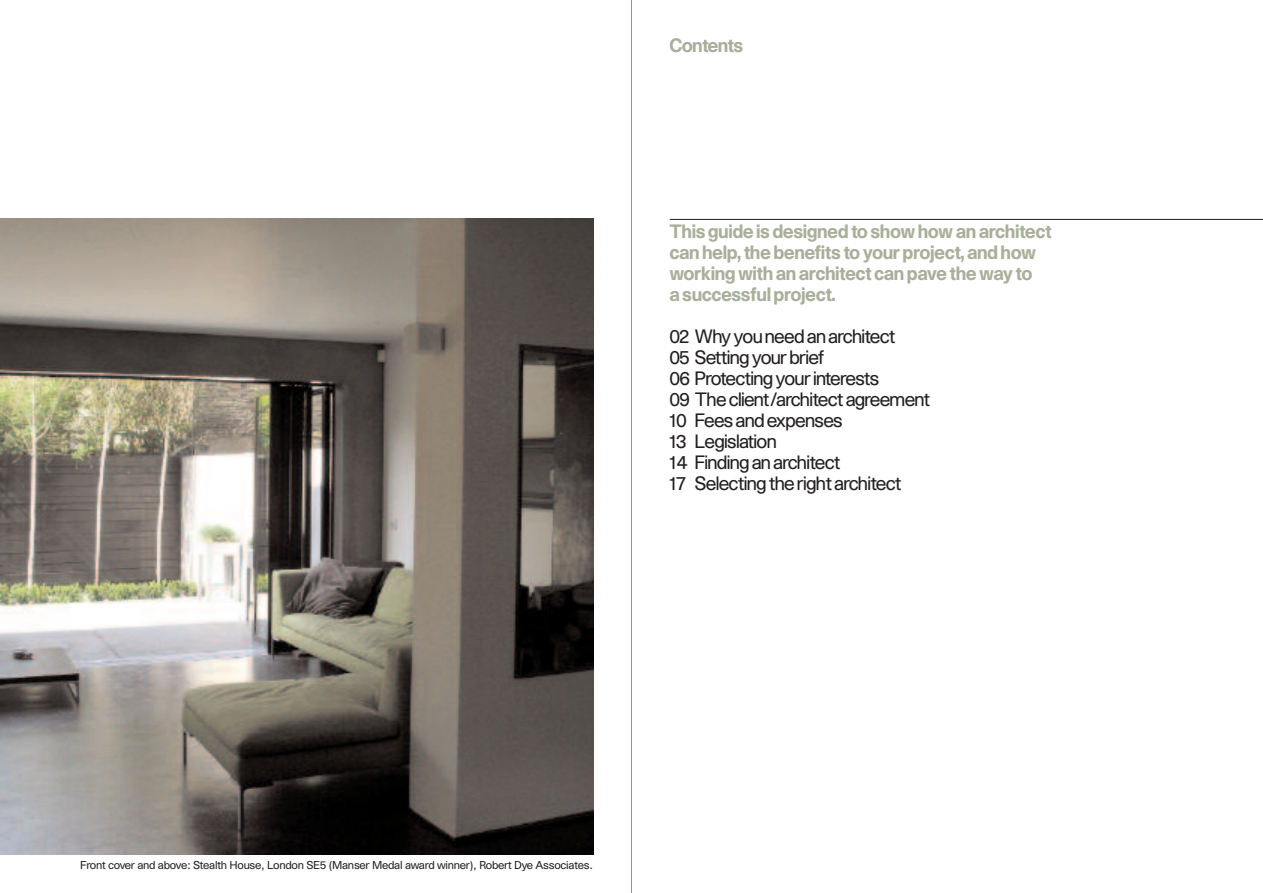
<style>
.page{position:relative;width:1263px;height:893px;background:#fff}
.page>*{position:absolute;margin:0;border:0;box-sizing:border-box;transform-origin:0 0}
.t1{font:18px/21px "Unica SH";color:#231f20}
.t2{font:500 18px/21px "Unica SH";letter-spacing:.01em;color:#a9af9a}
.t3{font:10.5px "Unica SB";letter-spacing:-.025em;color:#231f20}
</style>
<div class="page">
<hr style="left:670px;top:219px;width:593px;height:1px;background:#231f20">
<hr style="left:631px;top:0;width:1px;height:893px;background:#939598">
<img style="left:0;top:219px;width:593px;height:636px">
<p class="t2" style="left:670px;top:35px;width:75px">Contents</p>
<p class="t2" style="left:670px;top:221px;width:383px">This guide is designed to show how an architect can help, the benefits to your project, and how working with an architect can pave the way to<br>a successful project.</p>
<p class="t1" style="left:670px;top:326px;width:261px">02 Why you need an architect<br>05 Setting your brief<br>06 Protecting your interests<br>09 The client/architect agreement<br>10 Fees and expenses<br>13 Legislation<br>14 Finding an architect<br>17 Selecting the right architect</p>
<p class="t3" style="left:80px;top:859px;width:514px">Front cover and above: Stealth House, London SE5 (Manser Medal award winner), Robert Dye Associates.</p>
</div>
